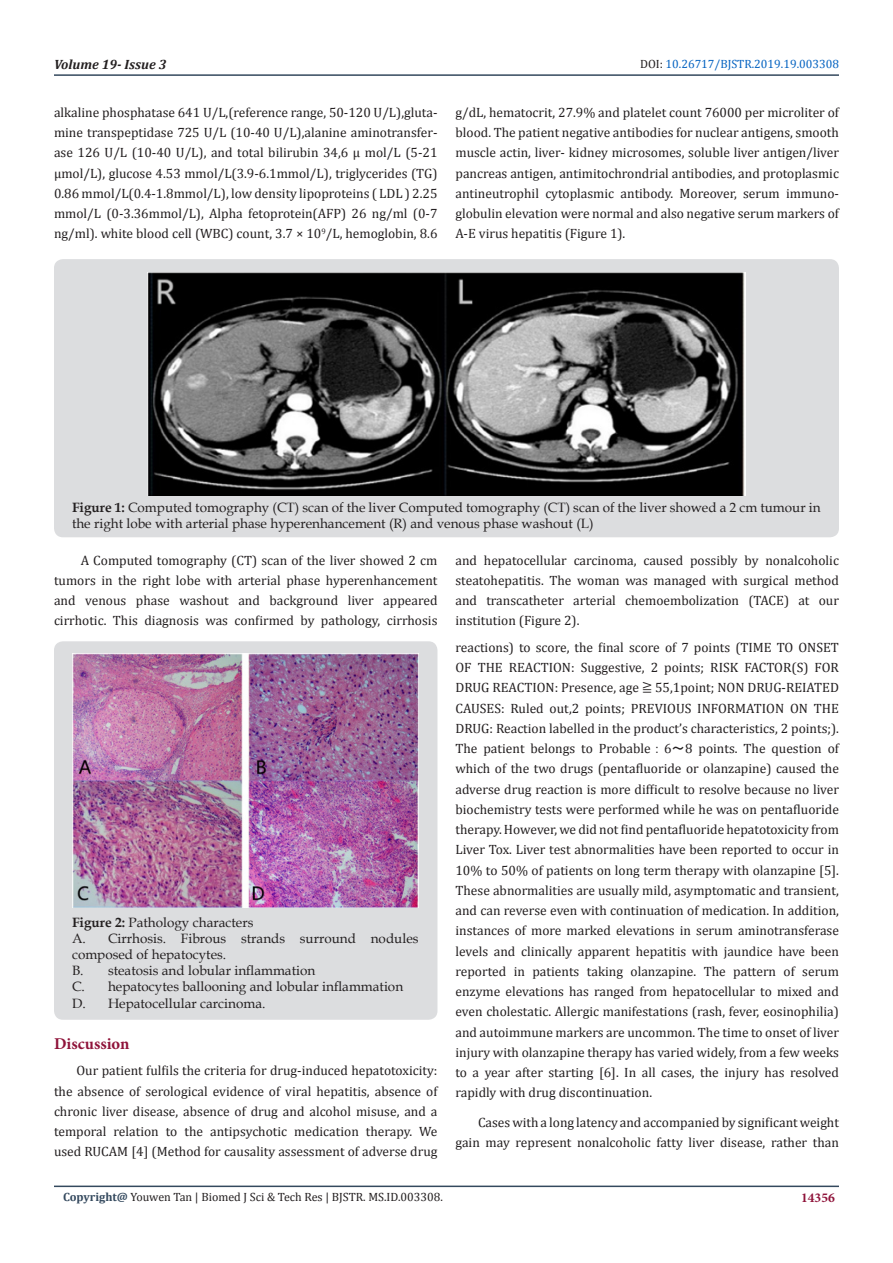
<style>
.page{position:relative;width:893px;height:1263px;background:#fff}
.page>*{position:absolute;margin:0;border:0;box-sizing:border-box;transform-origin:0 0}
.t1{font:700 16.5px "Minion Pro";color:#8f133a}
.t2{font:13.5px/20.2px "Cambria";color:#231f20;text-align:justify}
.t3{font:13.5px/16.2px "Book Antiqua";color:#231f20}
.t4{font:italic 700 13.5px "Cambria";color:#231f20}
.t5{font:700 13.5px "Minion Pro";color:#8f133a}
.t6{font:12px "Cambria";color:#231f20}
.t7{font:12px "Cambria";color:#0563c1}
.s1{color:#231f20}
.s2{font-weight:700}
.s3{font-family:"MS Gothic"}
.s4{font-weight:700;color:#34495e}
</style>
<div class="page">
<hr style="left:54px;top:1185px;width:785px;height:2px;background:#34495e">
<hr style="left:54px;top:74px;width:785px;height:2px;background:#34495e">
<div style="left:54px;top:259px;width:785px;height:278px;background:#dcdddf;border-radius:9px"></div>
<img style="left:148px;top:273px;width:597px;height:222px">
<div style="left:54px;top:641px;width:383px;height:379px;background:#dcdddf;border-radius:9px"></div>
<img style="left:73px;top:653px;width:346px;height:254px">
<p class="t4" style="left:54px;top:55px;width:114px">Volume 19- Issue 3</p>
<p class="t7" style="left:640px;top:57px;width:200px"><span class="s1">DOI:</span> 10.26717/BJSTR.2019.19.003308</p>
<p class="t2" style="left:54px;top:102px;width:385px">alkaline phosphatase 641 U/L,(reference range, 50-120 U/L),gluta&shy;mine transpeptidase 725 U/L (10-40 U/L),alanine aminotransfer&shy;ase 126 U/L (10-40 U/L), and total bilirubin 34,6 μ mol/L (5-21 μmol/L), glucose 4.53 mmol/L(3.9-6.1mmol/L), triglycerides (TG)<br>0.86 mmol/L(0.4-1.8mmol/L), low density lipoproteins ( LDL ) 2.25 mmol/L (0-3.36mmol/L), Alpha fetoprotein(AFP) 26 ng/ml (0-7 ng/ml). white blood cell (WBC) count, 3.7 × 10<sup>9</sup>/L, hemoglobin, 8.6</p>
<p class="t2" style="left:455px;top:102px;width:385px">g/dL, hematocrit, 27.9% and platelet count 76000 per microliter of blood. The patient negative antibodies for nuclear antigens, smooth muscle actin, liver- kidney microsomes, soluble liver antigen/liver pancreas antigen, antimitochrondrial antibodies, and protoplasmic antineutrophil cytoplasmic antibody. Moreover, serum immuno&shy;globulin elevation were normal and also negative serum markers of A-E virus hepatitis (Figure 1).</p>
<p class="t3" style="left:72px;top:499px;width:750px"><span class="s2">Figure 1:</span> Computed tomography (CT) scan of the liver Computed tomography (CT) scan of the liver showed a 2 cm tumour in the right lobe with arterial phase hyperenhancement (R) and venous phase washout (L)</p>
<p class="t2" style="left:54px;top:550px;width:385px;text-indent:27px">A Computed tomography (CT) scan of the liver showed 2 cm tumors in the right lobe with arterial phase hyperenhancement and venous phase washout and background liver appeared cirrhotic. This diagnosis was confirmed by pathology, cirrhosis</p>
<p class="t2" style="left:455px;top:550px;width:385px">and hepatocellular carcinoma, caused possibly by nonalcoholic steatohepatitis. The woman was managed with surgical method and transcatheter arterial chemoembolization (TACE) at our institution (Figure 2).</p>
<p class="t3" style="left:72px;top:913px;width:348px"><span class="s2">Figure 2:</span> Pathology characters<br>A. Cirrhosis. Fibrous strands surround nodules composed of hepatocytes.<br>B. steatosis and lobular inflammation<br>C. hepatocytes ballooning and lobular inflammation D. Hepatocellular carcinoma.</p>
<p class="t1" style="left:54px;top:1032px;width:77px">Discussion</p>
<p class="t2" style="left:54px;top:1060px;width:385px;text-indent:22px">Our patient fulfils the criteria for drug-induced hepatotoxicity: the absence of serological evidence of viral hepatitis, absence of chronic liver disease, absence of drug and alcohol misuse, and a temporal relation to the antipsychotic medication therapy. We used RUCAM [4] (Method for causality assessment of adverse drug</p>
<p class="t2" style="left:455px;top:637px;width:385px">reactions) to score, the final score of 7 points (TIME TO ONSET OF THE REACTION: Suggestive, 2 points; RISK FACTOR(S) FOR DRUG REACTION: Presence, age ≧ 55,1point; NON DRUG-REIATED CAUSES: Ruled out,2 points; PREVIOUS INFORMATION ON THE DRUG: Reaction labelled in the product’s characteristics, 2 points;).<br>The patient belongs to Probable<span class="s3">：</span>6<span class="s3">～</span>8 points. The question of which of the two drugs (pentafluoride or olanzapine) caused the adverse drug reaction is more difficult to resolve because no liver biochemistry tests were performed while he was on pentafluoride therapy. However, we did not find pentafluoride hepatotoxicity from Liver Tox. Liver test abnormalities have been reported to occur in 10% to 50% of patients on long term therapy with olanzapine [5].<br>These abnormalities are usually mild, asymptomatic and transient, and can reverse even with continuation of medication. In addition, instances of more marked elevations in serum aminotransferase levels and clinically apparent hepatitis with jaundice have been reported in patients taking olanzapine. The pattern of serum enzyme elevations has ranged from hepatocellular to mixed and even cholestatic. Allergic manifestations (rash, fever, eosinophilia) and autoimmune markers are uncommon. The time to onset of liver injury with olanzapine therapy has varied widely, from a few weeks to a year after starting [6]. In all cases, the injury has resolved rapidly with drug discontinuation.</p>
<p class="t2" style="left:455px;top:1112px;width:385px;text-align:right">Cases with a long latency and accompanied by significant weight gain may represent nonalcoholic fatty liver disease, rather than</p>
<p class="t6" style="left:63px;top:1190px;width:381px"><span class="s4">Copyright@</span> Youwen Tan | Biomed J Sci &amp; Tech Res | BJSTR. MS.ID.003308.</p>
<p class="t5" style="left:801px;top:1188px;width:35px">14356</p>
</div>
